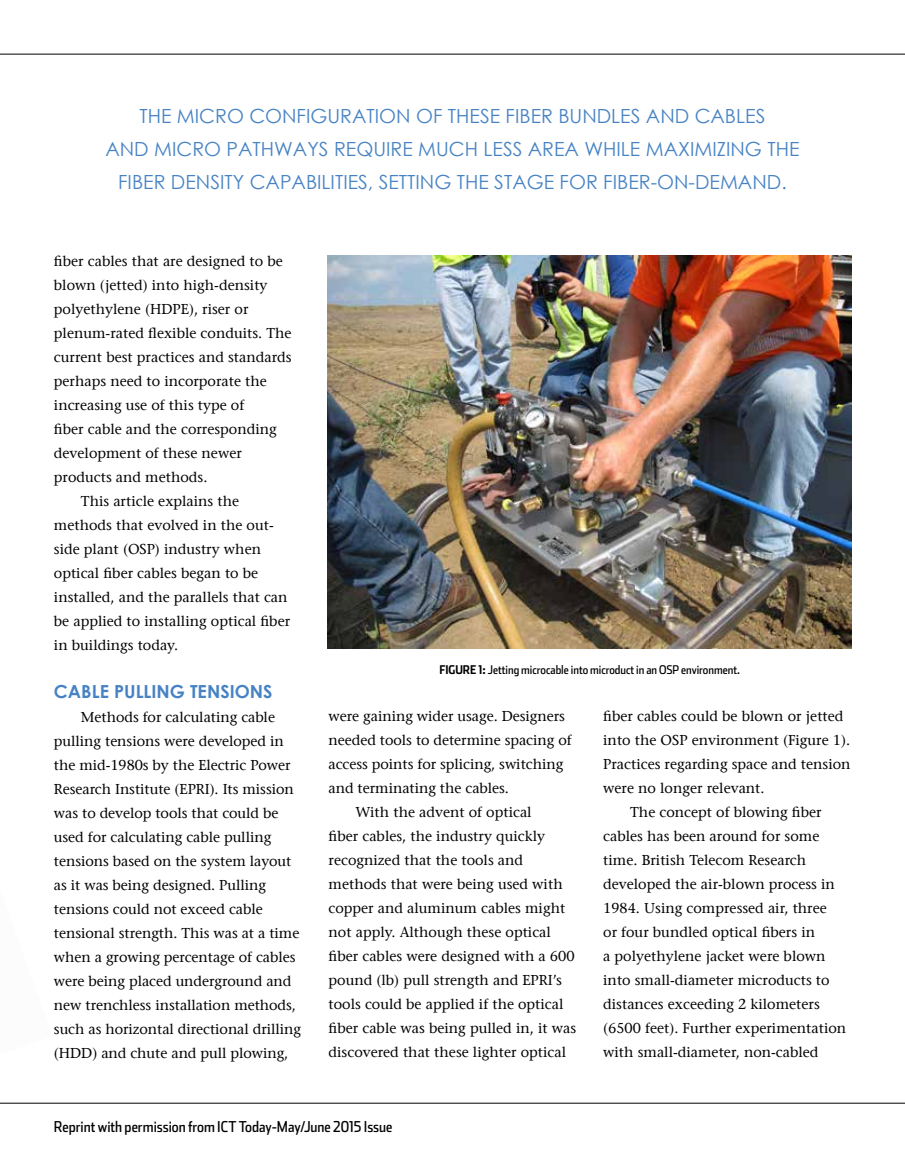
<style>
.page{position:relative;width:905px;height:1175px;background:#fff}
.page>*{position:absolute;margin:0;border:0;box-sizing:border-box;transform-origin:0 0}
.t1{font:19.5px/33px "Century Gothic";color:#4783c4;text-align:center}
.t2{font:700 18px "Century Gothic";color:#4783c4}
.t3{font:15px "Stainless Cond";color:#000}
.t4{font:14.25px/24px "Stone Serif";color:#000}
.t5{font:12px "Stainless Cond";color:#000}
.s1{font-weight:700}
</style>
<div class="page">
<hr style="left:0;top:54px;width:904px;height:1px;background:#000">
<img style="left:327px;top:255px;width:524px;height:393px">
<hr style="left:0;top:1102px;width:904px;height:1px;background:#000">
<h1 class="t1" style="left:105px;top:100px;width:695px">THE MICRO CONFIGURATION OF THESE FIBER BUNDLES AND CABLES<br>AND MICRO PATHWAYS REQUIRE MUCH LESS AREA WHILE MAXIMIZING THE<br>FIBER DENSITY CAPABILITIES, SETTING THE STAGE FOR FIBER-ON-DEMAND.</h1>
<p class="t4" style="left:54px;top:249px;width:230px">fiber cables that are designed to be</p>
<p class="t4" style="left:54px;top:273px;width:215px">blown (jetted) into high-density</p>
<p class="t4" style="left:54px;top:297px;width:196px">polyethylene (HDPE), riser or</p>
<p class="t4" style="left:54px;top:321px;width:239px">plenum-rated flexible conduits. The</p>
<p class="t4" style="left:54px;top:345px;width:239px">current best practices and standards</p>
<p class="t4" style="left:54px;top:369px;width:214px">perhaps need to incorporate the</p>
<p class="t4" style="left:54px;top:393px;width:192px">increasing use of this type of</p>
<p class="t4" style="left:54px;top:417px;width:224px">fiber cable and the corresponding</p>
<p class="t4" style="left:54px;top:441px;width:189px">development of these newer</p>
<p class="t4" style="left:54px;top:465px;width:155px">products and methods.</p>
<p class="t4" style="left:81px;top:489px;width:160px">This article explains the</p>
<p class="t4" style="left:54px;top:513px;width:221px">methods that evolved in the out-</p>
<p class="t4" style="left:54px;top:537px;width:209px">side plant (OSP) industry when</p>
<p class="t4" style="left:54px;top:561px;width:206px">optical fiber cables began to be</p>
<p class="t4" style="left:54px;top:585px;width:235px">installed, and the parallels that can</p>
<p class="t4" style="left:54px;top:609px;width:238px">be applied to installing optical fiber</p>
<p class="t4" style="left:54px;top:633px;width:126px">in buildings today.</p>
<p class="t2" style="left:54px;top:678px;width:220px">CABLE PULLING TENSIONS</p>
<p class="t4" style="left:54px;top:705px;width:249px;text-indent:27px">Methods for calculating cable pulling tensions were developed in the mid-1980s by the Electric Power Research Institute (EPRI). Its mission was to develop tools that could be used for calculating cable pulling tensions based on the system layout as it was being designed. Pulling tensions could not exceed cable tensional strength. This was at a time when a growing percentage of cables were being placed underground and new trenchless installation methods, such as horizontal directional drilling (HDD) and chute and pull plowing,</p>
<p class="t4" style="left:328px;top:703px;width:238px">were gaining wider usage. Designers</p>
<p class="t5" style="left:439px;top:663px;width:302px"><span class="s1">FIGURE 1:</span> Jetting microcable into microduct in an OSP environment.</p>
<p class="t4" style="left:603px;top:703px;width:242px">fiber cables could be blown or jetted</p>
<p class="t4" style="left:603px;top:727px;width:248px">into the OSP environment (Figure 1).</p>
<p class="t4" style="left:603px;top:751px;width:249px">Practices regarding space and tension</p>
<p class="t4" style="left:603px;top:775px;width:163px">were no longer relevant.</p>
<p class="t4" style="left:630px;top:799px;width:193px">The concept of blowing fiber</p>
<p class="t4" style="left:603px;top:823px;width:218px">cables has been around for some</p>
<p class="t4" style="left:603px;top:847px;width:204px">time. British Telecom Research</p>
<p class="t4" style="left:603px;top:871px;width:233px">developed the air-blown process in</p>
<p class="t4" style="left:603px;top:895px;width:225px">1984. Using compressed air, three</p>
<p class="t4" style="left:603px;top:919px;width:213px">or four bundled optical fibers in</p>
<p class="t4" style="left:603px;top:943px;width:224px">a polyethylene jacket were blown</p>
<p class="t4" style="left:603px;top:967px;width:228px">into small-diameter microducts to</p>
<p class="t4" style="left:603px;top:991px;width:218px">distances exceeding 2 kilometers</p>
<p class="t4" style="left:603px;top:1015px;width:244px">(6500 feet). Further experimentation</p>
<p class="t4" style="left:603px;top:1039px;width:217px">with small-diameter, non-cabled</p>
<p class="t4" style="left:328px;top:727px;width:245px">needed tools to determine spacing of</p>
<p class="t4" style="left:328px;top:751px;width:236px">access points for splicing, switching</p>
<p class="t4" style="left:328px;top:775px;width:182px">and terminating the cables.</p>
<p class="t4" style="left:355px;top:799px;width:177px">With the advent of optical</p>
<p class="t4" style="left:328px;top:823px;width:218px">fiber cables, the industry quickly</p>
<p class="t4" style="left:328px;top:847px;width:196px">recognized that the tools and</p>
<p class="t4" style="left:328px;top:871px;width:235px">methods that were being used with</p>
<p class="t4" style="left:328px;top:895px;width:238px">copper and aluminum cables might</p>
<p class="t4" style="left:328px;top:919px;width:224px">not apply. Although these optical</p>
<p class="t4" style="left:328px;top:943px;width:247px">fiber cables were designed with a 600</p>
<p class="t4" style="left:328px;top:967px;width:235px">pound (lb) pull strength and EPRI’s</p>
<p class="t4" style="left:328px;top:991px;width:236px">tools could be applied if the optical</p>
<p class="t4" style="left:328px;top:1015px;width:249px">fiber cable was being pulled in, it was</p>
<p class="t4" style="left:328px;top:1039px;width:239px">discovered that these lighter optical</p>
<p class="t3" style="left:54px;top:1118px;width:340px">Reprint with permission from ICT Today-May/June 2015 Issue</p>
</div>
